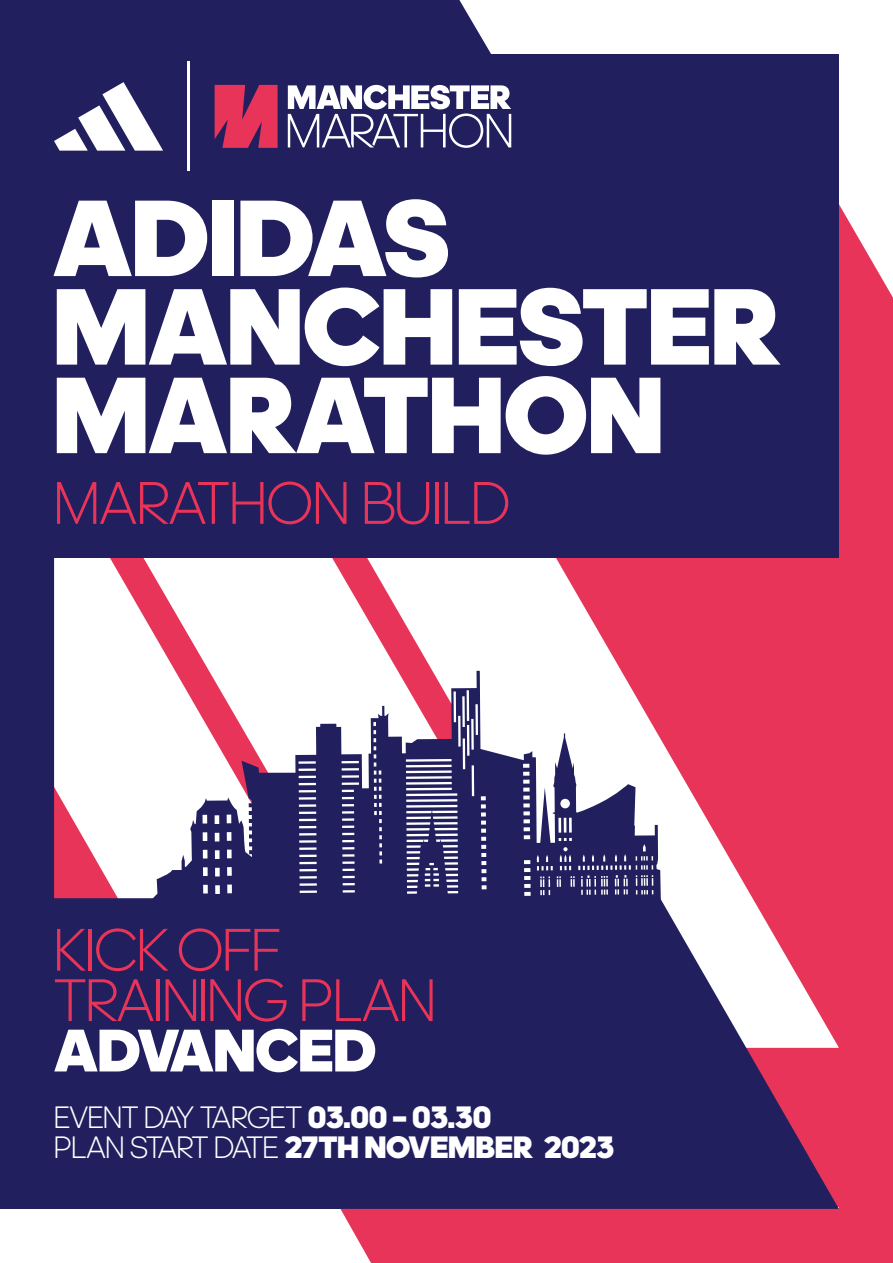
<style>
.page{position:relative;width:893px;height:1263px;background:#fff}
.page>*{position:absolute;margin:0;border:0;box-sizing:border-box;transform-origin:0 0}
.t1{font:900 110.1px/88.5px "adineue PRO";letter-spacing:-.01em;color:#fff}
.t2{font:300 61.05px/50.4px "adineue PRO";letter-spacing:-.01em;color:#e83458}
.t3{font:900 61.05px "adineue PRO";letter-spacing:-.01em;color:#fff}
.t4{font:300 31.5px/30px "adineue PRO";letter-spacing:-.01em;color:#fff}
.s1{font-weight:900}
</style>
<div class="page">
<svg style="left:584px;top:557px;width:255px;height:341px;background:#e94768"></svg>
<svg style="left:54px;top:557px;width:530px;height:341px"></svg>
<svg style="left:145px;top:671px;width:529px;height:227px"></svg>
<hr style="left:406px;top:759px;width:46px;height:3px;background:#fff">
<hr style="left:406px;top:765px;width:46px;height:2px;background:#fff">
<hr style="left:406px;top:770px;width:46px;height:3px;background:#fff">
<hr style="left:406px;top:776px;width:46px;height:3px;background:#fff">
<hr style="left:406px;top:782px;width:46px;height:3px;background:#fff">
<hr style="left:406px;top:788px;width:46px;height:2px;background:#fff">
<hr style="left:406px;top:793px;width:51px;height:3px;background:#fff">
<hr style="left:406px;top:799px;width:51px;height:3px;background:#fff">
<hr style="left:406px;top:805px;width:51px;height:3px;background:#fff">
<svg style="left:382px;top:706px;width:2px;height:10px"></svg>
<hr style="left:299px;top:761px;width:17px;height:3px;background:#fff">
<hr style="left:299px;top:768px;width:17px;height:3px;background:#fff">
<svg style="left:299px;top:776px;width:17px;height:16px"></svg>
<hr style="left:299px;top:797px;width:17px;height:3px;background:#fff">
<hr style="left:299px;top:804px;width:17px;height:3px;background:#fff">
<hr style="left:299px;top:811px;width:17px;height:3px;background:#fff">
<svg style="left:299px;top:819px;width:17px;height:16px"></svg>
<hr style="left:299px;top:840px;width:17px;height:3px;background:#fff">
<hr style="left:299px;top:847px;width:18px;height:3px;background:#fff">
<svg style="left:299px;top:855px;width:18px;height:23px"></svg>
<hr style="left:300px;top:883px;width:17px;height:3px;background:#fff">
<hr style="left:300px;top:890px;width:17px;height:3px;background:#fff">
<svg style="left:342px;top:761px;width:17px;height:9px"></svg>
<hr style="left:342px;top:775px;width:17px;height:3px;background:#fff">
<hr style="left:342px;top:782px;width:17px;height:3px;background:#fff">
<svg style="left:342px;top:790px;width:13px;height:102px"></svg>
<svg style="left:481px;top:796px;width:6px;height:93px"></svg>
<svg style="left:523px;top:764px;width:7px;height:75px"></svg>
<svg style="left:524px;top:860px;width:7px;height:36px"></svg>
<svg style="left:537px;top:784px;width:116px;height:111px"></svg>
<hr style="left:453px;top:691px;width:3px;height:31px;background:#fff">
<hr style="left:458px;top:716px;width:3px;height:30px;background:#fff">
<hr style="left:462px;top:696px;width:3px;height:31px;background:#fff">
<hr style="left:463px;top:738px;width:2px;height:31px;background:#fff">
<hr style="left:467px;top:725px;width:2px;height:31px;background:#fff">
<hr style="left:467px;top:690px;width:2px;height:31px;background:#fff">
<hr style="left:471px;top:719px;width:3px;height:31px;background:#fff">
<hr style="left:475px;top:704px;width:3px;height:31px;background:#fff">
<hr style="left:472px;top:765px;width:2px;height:31px;background:#fff">
<svg style="left:373px;top:722px;width:9px;height:141px"></svg>
<svg style="left:203px;top:815px;width:4px;height:8px"></svg>
<svg style="left:203px;top:832px;width:4px;height:9px"></svg>
<svg style="left:203px;top:850px;width:4px;height:8px"></svg>
<div style="left:203px;top:867px;width:5px;height:9px;background:#fff"></div>
<div style="left:203px;top:885px;width:5px;height:8px;background:#fff"></div>
<svg style="left:227px;top:815px;width:4px;height:8px"></svg>
<svg style="left:227px;top:832px;width:4px;height:9px"></svg>
<div style="left:227px;top:849px;width:5px;height:9px;background:#fff"></div>
<div style="left:227px;top:867px;width:5px;height:9px;background:#fff"></div>
<div style="left:227px;top:884px;width:5px;height:9px;background:#fff"></div>
<svg style="left:215px;top:815px;width:4px;height:9px"></svg>
<svg style="left:215px;top:833px;width:4px;height:8px"></svg>
<div style="left:215px;top:850px;width:5px;height:9px;background:#fff"></div>
<div style="left:215px;top:868px;width:5px;height:8px;background:#fff"></div>
<div style="left:215px;top:885px;width:5px;height:9px;background:#fff"></div>
<svg style="left:398px;top:809px;width:66px;height:89px;background:#504e80"></svg>
<svg style="left:0;top:898px;width:839px;height:311px;background:#372c66"></svg>
<div style="left:340px;top:1209px;width:499px;height:54px;background:#e83458"></div>
<div style="left:839px;top:204px;width:54px;height:1059px;background:#e83458"></div>
<div style="left:0;top:54px;width:54px;height:944px;background:#211f5e"></div>
<div style="left:0;top:0;width:491px;height:54px;background:#211f5e"></div>
<div style="left:54px;top:54px;width:785px;height:503px;background:#211f5e"></div>
<svg style="left:54px;top:82px;width:109px;height:69px"></svg>
<hr style="left:188px;top:62px;width:2px;height:109px;background:#fff">
<svg style="left:215px;top:85px;width:63px;height:63px;background:#ca3058"></svg>
<svg style="left:288px;top:85px;width:223px;height:63px"></svg>
<h1 class="t1" style="left:53px;top:192px;width:728px">ADIDAS<br>MANCHESTER<br>MARATHON</h1>
<h2 class="t2" style="left:54px;top:477px;width:458px">MARATHON BUILD</h2>
<h2 class="t2" style="left:54px;top:924px;width:383px">KICK OFF<br>TRAINING PLAN</h2>
<h2 class="t3" style="left:54px;top:1014px;width:324px">ADVANCED</h2>
<p class="t4" style="left:54px;top:1102px;width:562px">EVENT DAY TARGET <span class="s1">03.00 – 03.30<br></span>PLAN START DATE <span class="s1">27TH NOVEMBER 2023</span></p>
</div>
